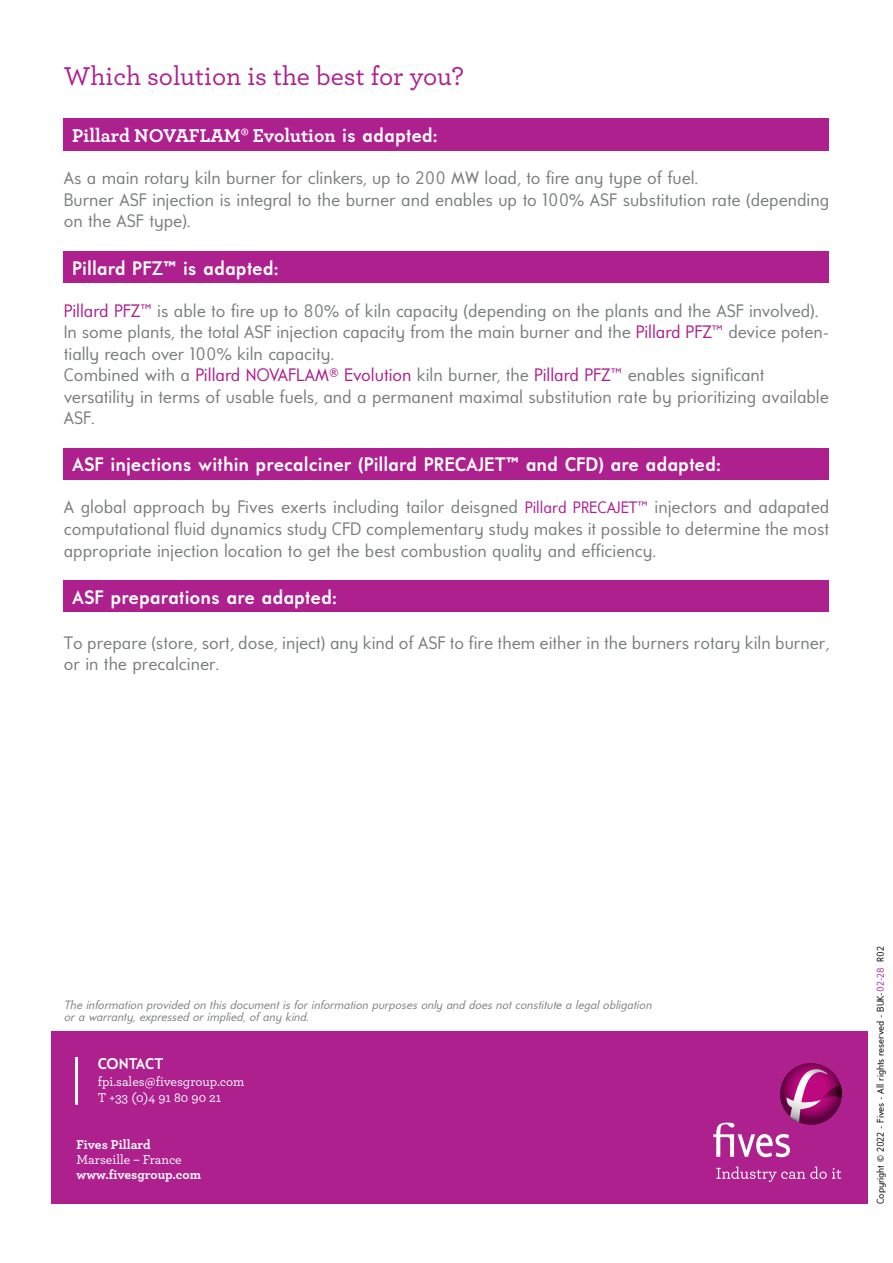
<style>
.page{position:relative;width:893px;height:1263px;background:#fff}
.page>*{position:absolute;margin:0;border:0;box-sizing:border-box;transform-origin:0 0}
.t1{font:500 27px "Archer";color:#ad208e}
.t2{font:700 19.5px "Universalis ADF Std";color:#fff}
.t3{font:700 19.5px "Archer";color:#fff}
.t4{font:18px/21.6px "Universalis ADF Std";color:#7b7e7e}
.TXTcourant_2014{font:700 15.6px "Universalis ADF Std";letter-spacing:-.005em;color:#fff}
.TXTcourant_2014-2{font:500 13.5px "Archer";color:#fff}
.t5{font:700 13.5px "Archer";color:#fff}
.t6{font:italic 12px/12px "Universalis ADF Std";color:#7e8083}
.t7{font:9.75px "Universalis ADF Std";color:#000001}
.s1{font-family:"Universalis ADF Std"}
.s2{color:#ad208e}
.s3{font-size:16.5px;color:#ad208e}
</style>
<div class="page">
<div style="left:64px;top:118px;width:765px;height:33px;background:#ad208e"></div>
<div style="left:64px;top:251px;width:765px;height:32px;background:#ad208e"></div>
<div style="left:64px;top:448px;width:765px;height:32px;background:#ad208e"></div>
<div style="left:64px;top:580px;width:765px;height:32px;background:#ad208e"></div>
<div style="left:51px;top:1031px;width:816px;height:173px;background:#ad208e"></div>
<hr style="left:75px;top:1057px;width:3px;height:48px;background:#fff">
<svg style="left:780px;top:1063px;width:62px;height:62px"></svg>
<svg style="left:713px;top:1069px;width:129px;height:88px"></svg>
<svg style="left:716px;top:1166px;width:125px;height:16px"></svg>
<p class="t1" style="left:64px;top:57px;width:402px">Which solution is the best for you?</p>
<p class="t3" style="left:72px;top:120px;width:367px">Pillard NOVAFLAM® Evolution <span class="s1">is adapted:</span></p>
<p class="t4" style="left:64px;top:167px;width:636px">As a main rotary kiln burner for clinkers, up to 200 MW load, to fire any type of fuel.</p>
<p class="t4" style="left:64px;top:188px;width:767px">Burner ASF injection is integral to the burner and enables up to 100% ASF substitution rate (depending on the ASF type).</p>
<p class="t2" style="left:72px;top:256px;width:208px">Pillard PFZ™ is adapted:</p>
<p class="t4" style="left:64px;top:299px;width:756px"><span class="s2">Pillard PFZ™</span> is able to fire up to 80% of kiln capacity (depending on the plants and the ASF involved).</p>
<p class="t4" style="left:64px;top:321px;width:767px">In some plants, the total ASF injection capacity from the main burner and the <span class="s2">Pillard PFZ™</span> device poten&shy;tially reach over 100% kiln capacity.</p>
<p class="t4" style="left:64px;top:364px;width:702px">Combined with a <span class="s2">Pillard NOVAFLAM® Evolution</span> kiln burner, the <span class="s2">Pillard PFZ™</span> enables significant</p>
<p class="t4" style="left:64px;top:386px;width:767px">versatility in terms of usable fuels, and a permanent maximal substitution rate by prioritizing available</p>
<p class="t4" style="left:64px;top:407px;width:33px">ASF.</p>
<p class="t2" style="left:72px;top:452px;width:650px">ASF injections within precalciner (Pillard PRECAJET™ and CFD) are adapted:</p>
<p class="t4" style="left:64px;top:496px;width:767px;text-align:justify">A global approach by Fives exerts including tailor deisgned <span class="s3">Pillard PRECAJET™</span> injectors and adapated computational fluid dynamics study CFD complementary study makes it possible to determine the most appropriate injection location to get the best combustion quality and efficiency.</p>
<p class="t2" style="left:72px;top:585px;width:266px">ASF preparations are adapted:</p>
<p class="t4" style="left:64px;top:631px;width:767px">To prepare (store, sort, dose, inject) any kind of ASF to fire them either in the burners rotary kiln burner, or in the precalciner.</p>
<p class="t6" style="left:64px;top:999px;width:589px">The information provided on this document is for information purposes only and do es not constitute a legal obligation or a warranty, expressed or implied, of any kind.</p>
<p class="TXTcourant_2014" style="left:98px;top:1054px;width:67px">CONTACT</p>
<p class="TXTcourant_2014-2" style="left:98px;top:1071px;width:148px">fpi.sales@fivesgroup.com</p>
<p class="TXTcourant_2014-2" style="left:98px;top:1088px;width:125px">T +33 (0)4 91 80 90 21</p>
<p class="t5" style="left:77px;top:1133px;width:76px">Fives Pillard</p>
<p class="TXTcourant_2014-2" style="left:77px;top:1149px;width:107px">Marseille – France</p>
<p class="t5" style="left:77px;top:1163px;width:126px">www.fivesgroup.com</p>
<p class="TXTcourant_2014" style="left:85px;top:1074px;width:67px">CONTACT</p>
<p class="TXTcourant_2014-2" style="left:85px;top:1092px;width:148px">fpi.sales@fivesgroup.com</p>
<p class="t5" style="left:64px;top:1154px;width:76px">Fives Pillard</p>
<p class="TXTcourant_2014-2" style="left:64px;top:1170px;width:107px">Marseille – France</p>
<p class="t7" style="left:874px;top:1204px;width:260px;rotate:-90deg">Copyright © 2022 - Fives - All rights reserved - BUK-<span class="s2">02-28</span> R02</p>
</div>
